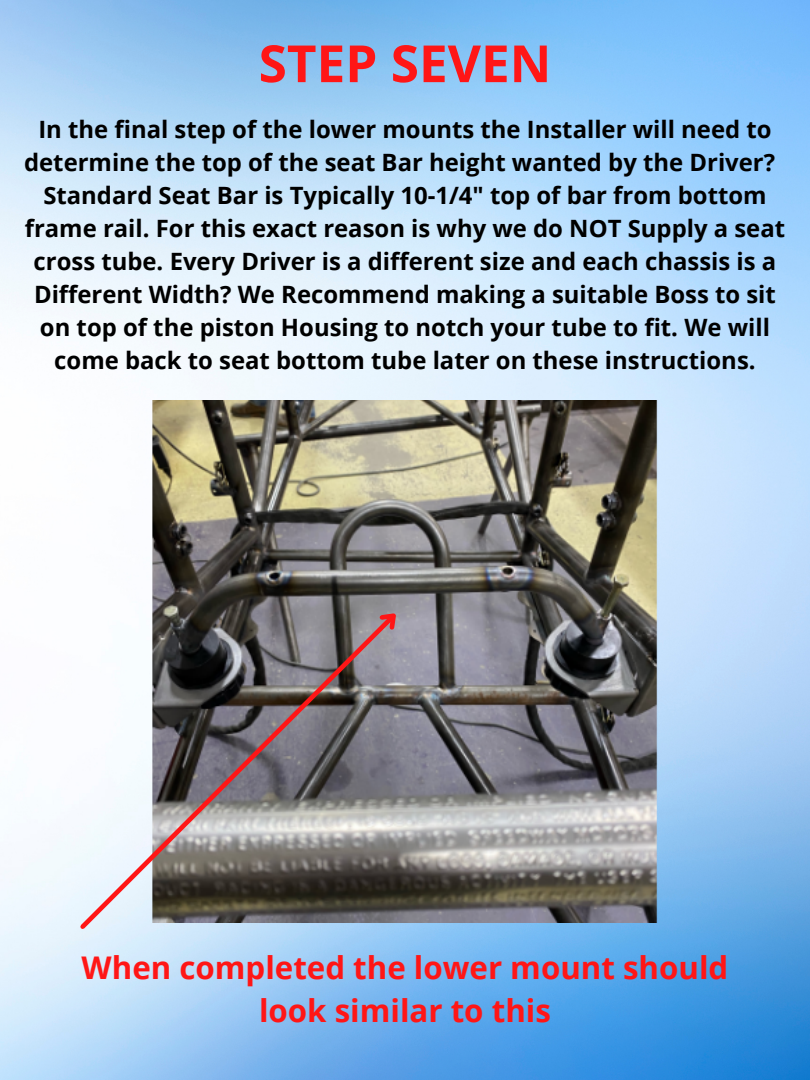
<style>
.page{position:relative;width:810px;height:1080px;background:#fff}
.page>*{position:absolute;margin:0;border:0;box-sizing:border-box;transform-origin:0 0}
.t1{font:700 51.25px "Open Sans";color:#ff1616}
.t2{font:700 31.25px/43.6px "Open Sans";color:#ff1616;text-align:center}
.t3{font:700 23.88px/33.1px "Open Sans";color:#000;text-align:center}
</style>
<div class="page">
<img style="left:0;top:0;width:810px;height:1080px">
<img style="left:144px;top:400px;width:666px;height:522px">
<svg style="left:76px;top:610px;width:323px;height:323px"></svg>
<svg style="left:373px;top:601px;width:36px;height:36px"></svg>
<p class="t1" style="left:259px;top:27px;width:294px">STEP SEVEN</p>
<p class="t3" style="left:24px;top:112px;width:763px">In the final step of the lower mounts the Installer will need to determine the top of the seat Bar height wanted by the Driver?<br>Standard Seat Bar is Typically 10-1/4" top of bar from bottom frame rail. For this exact reason is why we do NOT Supply a seat cross tube. Every Driver is a different size and each chassis is a Different Width? We Recommend making a suitable Boss to sit on top of the piston Housing to notch your tube to fit. We will come back to seat bottom tube later on these instructions.</p>
<p class="t2" style="left:82px;top:945px;width:648px">When completed the lower mount should look similar to this</p>
</div>
